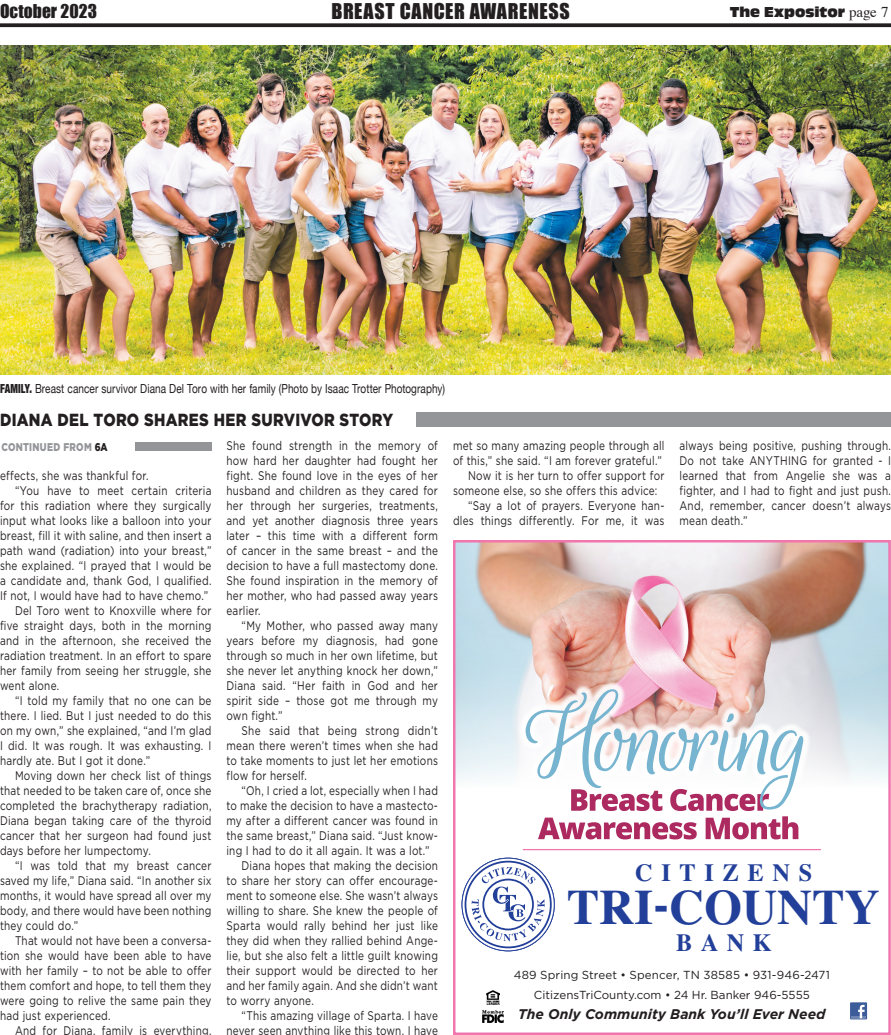
<style>
.page{position:relative;width:891px;height:1035px;background:#fff}
.page>*{position:absolute;margin:0;border:0;box-sizing:border-box;transform-origin:0 0}
.t1{font:700 49.25px "Times";color:#223f99}
.t2{font:700 24.62px "Times";letter-spacing:.35em;color:#223f99}
.t3{font:20px "Impact";letter-spacing:.03em;color:#231f20}
.t4{font:900 17.5px "Gotham";letter-spacing:.02em;color:#231f20;scale:.85 1}
.t5{font:17.5px "Impact";letter-spacing:.005em;color:#231f20}
.t6{font:15px "Antique Oli Com";color:#231f20}
.t7{font:italic 700 14px "Gotham";color:#231f20}
.t8{font:12.5px/15px "Gotham";letter-spacing:.02em;color:#231f20;text-align:justify;scale:.8 1}
.t9{font:12.5px "Helvetica Neue";letter-spacing:.005em;color:#231f20;scale:.8 1}
.t10{font:11.62px/19.9px "Gotham";color:#231f20;text-align:center}
.t11{font:900 11.25px "Gotham";letter-spacing:.035em;color:#939598;scale:.8 1}
.s1{font-family:"Times"}
.s2{font-weight:900;font-stretch:condensed}
.s3{color:#231f20}
</style>
<div class="page">
<svg style="left:0;top:23px;width:891px;height:4px;background:#363233"></svg>
<svg style="left:464px;top:860px;width:89px;height:89px"></svg>
<img style="left:483px;top:1011px;width:21px;height:12px">
<img style="left:486px;top:990px;width:14px;height:15px">
<div style="left:850px;top:1002px;width:17px;height:17px;background:#3b5b99"></div>
<svg style="left:851px;top:1005px;width:15px;height:13px"></svg>
<img style="left:456px;top:543px;width:432px;height:236px">
<div style="left:517px;top:681px;width:295px;height:167px;background:#fff;opacity:.9"></div>
<svg style="left:526px;top:689px;width:277px;height:150px"></svg>
<hr style="left:523px;top:849px;width:298px;height:1px;background:#f176ae">
<div style="left:453px;top:540px;width:438px;height:495px;border:2px solid #f176ae"></div>
<div style="left:135px;top:443px;width:77px;height:8px;background:#939598"></div>
<div style="left:416px;top:412px;width:475px;height:16px;background:#939598"></div>
<img style="left:0;top:45px;width:891px;height:330px">
<h3 class="t5" style="left:0;top:-2px;width:99px">October 2023</h3>
<h3 class="t3" style="left:332px;top:-4px;width:240px">BREAST CANCER AWARENESS</h3>
<p class="t6" style="left:730px;top:4px;width:160px">The Expositor <span class="s1">page 7</span></p>
<p class="t9" style="left:0;top:381px;width:558px"><span class="s2">FAMILY.</span> Breast cancer survivor Diana Del Toro with her family (Photo by Isaac Trotter Photography)</p>
<h3 class="t4" style="left:0;top:410px;width:464px">DIANA DEL TORO SHARES HER SURVIVOR STORY</h3>
<p class="t11" style="left:1px;top:440px;width:135px">CONTINUED FROM <span class="s3">6A</span></p>
<p class="t8" style="left:0;top:468px;width:187px">effects, she was thankful for.</p>
<p class="t8" style="left:15px;top:483px;width:247px">“You have to meet certain criteria</p>
<p class="t8" style="left:0;top:498px;width:266px">for this radiation where they surgically</p>
<p class="t8" style="left:0;top:513px;width:266px">input what looks like a balloon into your</p>
<p class="t8" style="left:0;top:528px;width:266px">breast, fill it with saline, and then insert a</p>
<p class="t8" style="left:0;top:543px;width:266px">path wand (radiation) into your breast,”</p>
<p class="t8" style="left:0;top:558px;width:266px">she explained. “I prayed that I would be</p>
<p class="t8" style="left:0;top:573px;width:266px">a candidate and, thank God, I qualified.</p>
<p class="t8" style="left:0;top:588px;width:262px">If not, I would have had to have chemo.”</p>
<p class="t8" style="left:15px;top:603px;width:247px">Del Toro went to Knoxville where for</p>
<p class="t8" style="left:0;top:618px;width:266px">five straight days, both in the morning</p>
<p class="t8" style="left:0;top:633px;width:266px">and in the afternoon, she received the</p>
<p class="t8" style="left:0;top:648px;width:266px">radiation treatment. In an effort to spare</p>
<p class="t8" style="left:0;top:663px;width:266px">her family from seeing her struggle, she</p>
<p class="t8" style="left:0;top:678px;width:76px">went alone.</p>
<p class="t8" style="left:15px;top:693px;width:247px">“I told my family that no one can be</p>
<p class="t8" style="left:0;top:708px;width:266px">there. I lied. But I just needed to do this</p>
<p class="t8" style="left:0;top:723px;width:266px">on my own,” she explained, “and I’m glad</p>
<p class="t8" style="left:0;top:738px;width:266px">I did. It was rough. It was exhausting. I</p>
<p class="t8" style="left:0;top:753px;width:189px">hardly ate. But I got it done.”</p>
<p class="t8" style="left:15px;top:768px;width:247px">Moving down her check list of things</p>
<p class="t8" style="left:0;top:783px;width:266px">that needed to be taken care of, once she</p>
<p class="t8" style="left:0;top:798px;width:266px">completed the brachytherapy radiation,</p>
<p class="t8" style="left:0;top:813px;width:266px">Diana began taking care of the thyroid</p>
<p class="t8" style="left:0;top:828px;width:266px">cancer that her surgeon had found just</p>
<p class="t8" style="left:0;top:843px;width:190px">days before her lumpectomy.</p>
<p class="t8" style="left:15px;top:858px;width:247px">“I was told that my breast cancer</p>
<p class="t8" style="left:0;top:873px;width:266px">saved my life,” Diana said. “In another six</p>
<p class="t8" style="left:0;top:888px;width:266px">months, it would have spread all over my</p>
<p class="t8" style="left:0;top:903px;width:266px">body, and there would have been nothing</p>
<p class="t8" style="left:0;top:918px;width:99px">they could do.”</p>
<p class="t8" style="left:15px;top:933px;width:247px">That would not have been a conversa-</p>
<p class="t8" style="left:0;top:948px;width:266px">tion she would have been able to have</p>
<p class="t8" style="left:0;top:963px;width:266px">with her family – to not be able to offer</p>
<p class="t8" style="left:0;top:978px;width:266px">them comfort and hope, to tell them they</p>
<p class="t8" style="left:0;top:993px;width:266px">were going to relive the same pain they</p>
<p class="t8" style="left:0;top:1008px;width:140px">had just experienced.</p>
<p class="t8" style="left:15px;top:1023px;width:247px">And for Diana family is everything.</p>
<p class="t8" style="left:226px;top:438px;width:266px">She found strength in the memory of how hard her daughter had fought her fight. She found love in the eyes of her husband and children as they cared for her through her surgeries, treatments, and yet another diagnosis three years later – this time with a different form of cancer in the same breast – and the decision to have a full mastectomy done.<br>She found inspiration in the memory of her mother, who had passed away years earlier.</p>
<p class="t8" style="left:226px;top:618px;width:266px;text-indent:15px">“My Mother, who passed away many years before my diagnosis, had gone through so much in her own lifetime, but she never let anything knock her down,” Diana said. “Her faith in God and her spirit side – those got me through my own fight.”</p>
<p class="t8" style="left:226px;top:723px;width:266px;text-indent:15px">She said that being strong didn’t mean there weren’t times when she had to take moments to just let her emotions flow for herself.</p>
<p class="t8" style="left:241px;top:783px;width:247px">“Oh, I cried a lot, especially when I had</p>
<p class="t8" style="left:226px;top:798px;width:266px">to make the decision to have a mastecto-</p>
<p class="t8" style="left:226px;top:813px;width:266px">my after a different cancer was found in</p>
<p class="t8" style="left:226px;top:828px;width:266px">the same breast,” Diana said. “Just know-</p>
<p class="t8" style="left:226px;top:843px;width:256px">ing I had to do it all again. It was a lot.”</p>
<p class="t8" style="left:241px;top:858px;width:247px">Diana hopes that making the decision</p>
<p class="t8" style="left:226px;top:873px;width:266px">to share her story can offer encourage-</p>
<p class="t8" style="left:226px;top:888px;width:266px">ment to someone else. She wasn’t always</p>
<p class="t8" style="left:226px;top:903px;width:266px">willing to share. She knew the people of</p>
<p class="t8" style="left:226px;top:918px;width:266px">Sparta would rally behind her just like</p>
<p class="t8" style="left:226px;top:933px;width:266px">they did when they rallied behind Ange-</p>
<p class="t8" style="left:226px;top:948px;width:266px">lie, but she also felt a little guilt knowing</p>
<p class="t8" style="left:226px;top:963px;width:266px">their support would be directed to her</p>
<p class="t8" style="left:226px;top:978px;width:266px">and her family again. And she didn’t want</p>
<p class="t8" style="left:226px;top:993px;width:111px">to worry anyone.</p>
<p class="t8" style="left:241px;top:1008px;width:247px">“This amazing village of Sparta. I have</p>
<p class="t8" style="left:226px;top:1023px;width:266px">never seen anything like this town. I have</p>
<p class="t8" style="left:453px;top:438px;width:266px">met so many amazing people through all</p>
<p class="t8" style="left:453px;top:453px;width:263px">of this,” she said. “I am forever grateful.”</p>
<p class="t8" style="left:468px;top:468px;width:247px">Now it is her turn to offer support for</p>
<p class="t8" style="left:453px;top:483px;width:257px">someone else, so she offers this advice:</p>
<p class="t8" style="left:468px;top:498px;width:247px">“Say a lot of prayers. Everyone han-</p>
<p class="t8" style="left:453px;top:513px;width:266px">dles things differently. For me, it was</p>
<p class="t8" style="left:679px;top:438px;width:266px">always being positive, pushing through.<br>Do not take ANYTHING for granted - I learned that from Angelie she was a fighter, and I had to fight and just push.<br>And, remember, cancer doesn’t always mean death.”</p>
<h2 class="t2" style="left:635px;top:849px;width:179px">CITIZENS</h2>
<h1 class="t1" style="left:567px;top:860px;width:314px">TRI-COUNTY</h1>
<h2 class="t2" style="left:676px;top:919px;width:97px">BANK</h2>
<p class="t10" style="left:514px;top:965px;width:318px">489 Spring Street • Spencer, TN 38585 • 931-946-2471<br>CitizensTriCounty.com • 24 Hr. Banker 946-5555</p>
<p class="t7" style="left:518px;top:1006px;width:309px">The Only Community Bank You’ll Ever Need</p>
</div>
